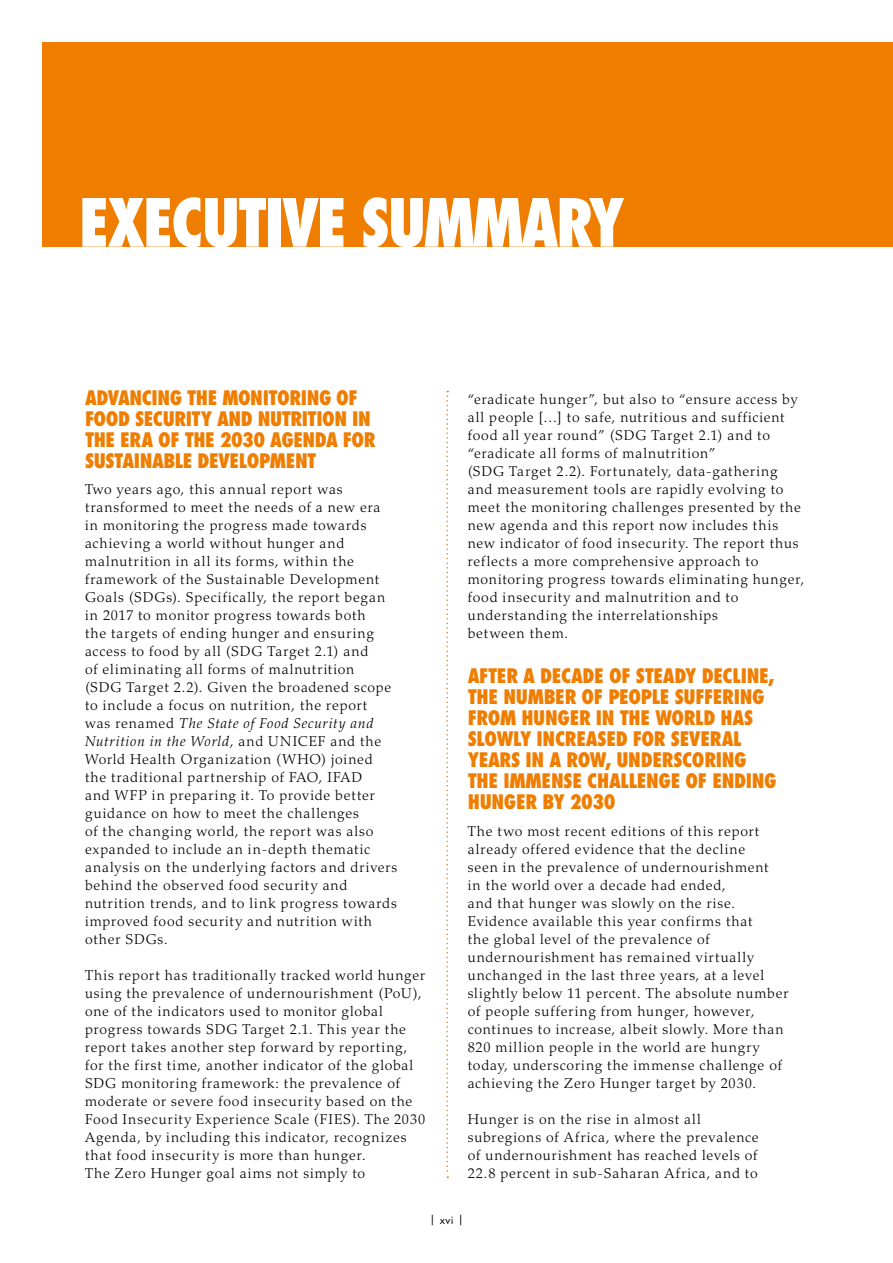
<style>
.page{position:relative;width:893px;height:1263px;background:#fff}
.page>*{position:absolute;margin:0;border:0;box-sizing:border-box;transform-origin:0 0}
.Heading_1_P1{font:800 condensed 64.5px "Futura Std";letter-spacing:-.04em;color:#fff;scale:.96 1}
.Heading2bis{font:800 condensed 19.5px/21px "Futura Std";letter-spacing:-.02em;color:#ef7d00}
.NewPara1_OK{font:300 14.25px/18px "Palatino LT Std";letter-spacing:.055em;color:#000}
.t1{font:10.5px "Futura Std";color:#000}
.s1{font-style:italic}
</style>
<div class="page">
<div style="left:43px;top:43px;width:850px;height:204px;background:#ef7d00"></div>
<svg style="left:446px;top:391px;width:2px;height:787px"></svg>
<p class="Heading_1_P1" style="left:79px;top:182px;width:570px">EXECUTIVE SUMMARY</p>
<p class="Heading2bis" style="left:85px;top:387px;width:292px">ADVANCING THE MONITORING OF<br>FOOD SECURITY AND NUTRITION IN<br>THE ERA OF THE 2030 AGENDA FOR<br>SUSTAINABLE DEVELOPMENT</p>
<p class="NewPara1_OK" style="left:85px;top:480px;width:314px">Two years ago, this annual report was transformed to meet the needs of a new era<br>in monitoring the progress made towards achieving a world without hunger and malnutrition in all its forms, within the framework of the Sustainable Development Goals (SDGs). Specifically, the report began in 2017 to monitor progress towards both<br>the targets of ending hunger and ensuring access to food by all (SDG Target 2.1) and<br>of eliminating all forms of malnutrition<br>(SDG Target 2.2). Given the broadened scope to include a focus on nutrition, the report<br>was renamed <span class="s1">The State of Food Security and Nutrition in the World</span>, and UNICEF and the World Health Organization (WHO) joined the traditional partnership of FAO, IFAD<br>and WFP in preparing it. To provide better guidance on how to meet the challenges<br>of the changing world, the report was also expanded to include an in-depth thematic analysis on the underlying factors and drivers behind the observed food security and nutrition trends, and to link progress towards improved food security and nutrition with other SDGs.</p>
<p class="NewPara1_OK" style="left:85px;top:966px;width:342px">This report has traditionally tracked world hunger using the prevalence of undernourishment (PoU), one of the indicators used to monitor global progress towards SDG Target 2.1. This year the report takes another step forward by reporting, for the first time, another indicator of the global SDG monitoring framework: the prevalence of moderate or severe food insecurity based on the Food Insecurity Experience Scale (FIES). The 2030<br>Agenda, by including this indicator, recognizes that food insecurity is more than hunger.<br>The Zero Hunger goal aims not simply to</p>
<p class="NewPara1_OK" style="left:468px;top:390px;width:338px">“eradicate hunger”, but also to “ensure access by all people […] to safe, nutritious and sufficient food all year round” (SDG Target 2.1) and to “eradicate all forms of malnutrition”<br>(SDG Target 2.2). Fortunately, data-gathering and measurement tools are rapidly evolving to meet the monitoring challenges presented by the new agenda and this report now includes this new indicator of food insecurity. The report thus reflects a more comprehensive approach to monitoring progress towards eliminating hunger, food insecurity and malnutrition and to understanding the interrelationships<br>between them.</p>
<p class="Heading2bis" style="left:468px;top:665px;width:310px">AFTER A DECADE OF STEADY DECLINE,<br>THE NUMBER OF PEOPLE SUFFERING<br>FROM HUNGER IN THE WORLD HAS<br>SLOWLY INCREASED FOR SEVERAL<br>YEARS IN A ROW, UNDERSCORING<br>THE IMMENSE CHALLENGE OF ENDING<br>HUNGER BY 2030</p>
<p class="NewPara1_OK" style="left:468px;top:822px;width:322px">The two most recent editions of this report already offered evidence that the decline<br>seen in the prevalence of undernourishment<br>in the world over a decade had ended,<br>and that hunger was slowly on the rise.<br>Evidence available this year confirms that<br>the global level of the prevalence of undernourishment has remained virtually unchanged in the last three years, at a level slightly below 11 percent. The absolute number of people suffering from hunger, however, continues to increase, albeit slowly. More than 820 million people in the world are hungry today, underscoring the immense challenge of achieving the Zero Hunger target by 2030.</p>
<p class="NewPara1_OK" style="left:468px;top:1110px;width:293px">Hunger is on the rise in almost all subregions of Africa, where the prevalence of undernourishment has reached levels of 22.8 percent in sub-Saharan Africa, and to</p>
<p class="t1" style="left:429px;top:1214px;width:36px">| xvi |</p>
</div>
